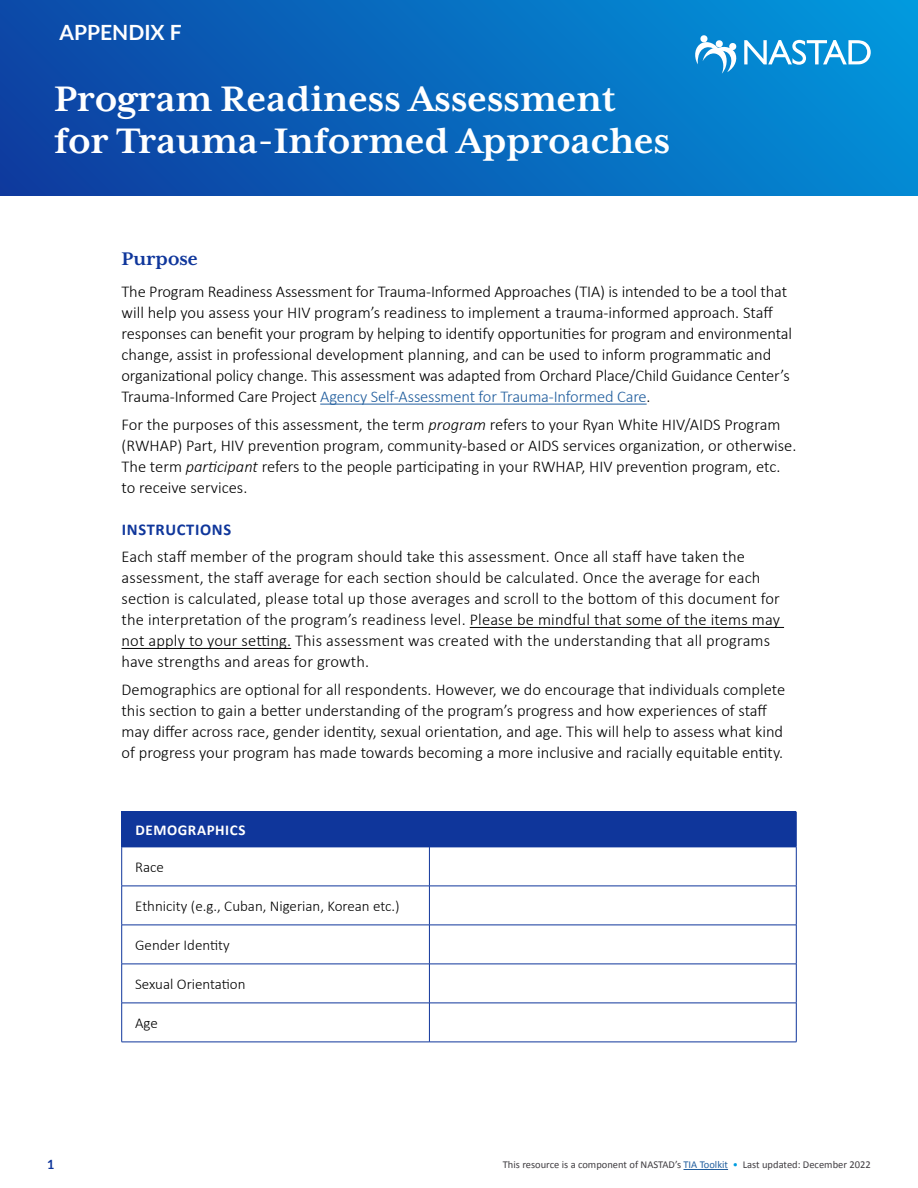
<style>
.page{position:relative;width:918px;height:1188px;background:#fff}
.page>*{position:absolute;margin:0;border:0;box-sizing:border-box;transform-origin:0 0}
.t1{font:700 40.8px/42.2px "Mrs Eaves XL Serif OT";color:#fff}
.t2{font:700 21px "Lato";color:#fff}
.t3{font:700 21px "Mrs Eaves XL Serif OT";color:#0f369b}
.t4{font:300 16.5px/21px "Calibri";color:#000}
.t5{font:700 16.5px "Calibri";letter-spacing:.04em;color:#0f369b}
.t6{font:300 15px "Calibri";color:#000}
.t7{font:700 15px "Calibri";letter-spacing:.04em;color:#fff}
.t8{font:700 12.75px "Lato";color:#0f369b}
.t9{font:10.5px "Calibri";color:#403d41}
.s1{color:#215e9e}
.s2{font-style:italic}
.s3{color:#019de0}
</style>
<div class="page">
<hr style="left:684px;top:1169px;width:44px;height:1px;background:#215e9e">
<div style="left:0;top:0;width:918px;height:196px;background:linear-gradient(to right,#0d41a3,#0392d8)"></div>
<hr style="left:320px;top:404px;width:327px;height:1px;background:#215e9e">
<hr style="left:470px;top:627px;width:314px;height:1px;background:#000">
<hr style="left:122px;top:648px;width:169px;height:1px;background:#000">
<div style="left:122px;top:812px;width:674px;height:35px;background:#0f369b"></div>
<hr style="left:121px;top:812px;width:1px;height:35px;background:#0f369b">
<hr style="left:796px;top:812px;width:1px;height:35px;background:#0f369b">
<hr style="left:122px;top:847px;width:307px;height:1px;background:#0f369b">
<hr style="left:121px;top:847px;width:1px;height:39px;background:#0f369b">
<hr style="left:429px;top:847px;width:367px;height:1px;background:#0f369b">
<hr style="left:429px;top:847px;width:1px;height:39px;background:#0f369b">
<hr style="left:796px;top:847px;width:1px;height:39px;background:#0f369b">
<hr style="left:122px;top:886px;width:307px;height:1px;background:#0f369b">
<hr style="left:121px;top:886px;width:1px;height:39px;background:#0f369b">
<hr style="left:429px;top:886px;width:367px;height:1px;background:#0f369b">
<hr style="left:429px;top:886px;width:1px;height:39px;background:#0f369b">
<hr style="left:796px;top:886px;width:1px;height:39px;background:#0f369b">
<hr style="left:122px;top:925px;width:307px;height:1px;background:#0f369b">
<hr style="left:121px;top:925px;width:1px;height:39px;background:#0f369b">
<hr style="left:429px;top:925px;width:367px;height:1px;background:#0f369b">
<hr style="left:429px;top:925px;width:1px;height:39px;background:#0f369b">
<hr style="left:796px;top:925px;width:1px;height:39px;background:#0f369b">
<hr style="left:122px;top:964px;width:307px;height:1px;background:#0f369b">
<hr style="left:121px;top:964px;width:1px;height:39px;background:#0f369b">
<hr style="left:429px;top:964px;width:367px;height:1px;background:#0f369b">
<hr style="left:429px;top:964px;width:1px;height:39px;background:#0f369b">
<hr style="left:796px;top:964px;width:1px;height:39px;background:#0f369b">
<hr style="left:122px;top:1003px;width:307px;height:1px;background:#0f369b">
<hr style="left:121px;top:1003px;width:1px;height:39px;background:#0f369b">
<hr style="left:429px;top:1003px;width:367px;height:1px;background:#0f369b">
<hr style="left:429px;top:1003px;width:1px;height:39px;background:#0f369b">
<hr style="left:796px;top:1003px;width:1px;height:39px;background:#0f369b">
<hr style="left:122px;top:1042px;width:307px;height:1px;background:#0f369b">
<hr style="left:429px;top:1042px;width:367px;height:1px;background:#0f369b">
<svg style="left:695px;top:35px;width:43px;height:39px"></svg>
<svg style="left:744px;top:24px;width:127px;height:41px"></svg>
<p class="t2" style="left:60px;top:17px;width:124px">APPENDIX F</p>
<p class="t1" style="left:54px;top:78px;width:618px">Program Readiness Assessment for Trauma-Informed Approaches</p>
<p class="t3" style="left:122px;top:247px;width:78px">Purpose</p>
<p class="t4" style="left:122px;top:281px;width:672px">The Program Readiness Assessment for Trauma-Informed Approaches (TIA) is intended to be a tool that will help you assess your HIV program’s readiness to implement a trauma-informed approach. Staff responses can benefit your program by helping to identify opportunities for program and environmental change, assist in professional development planning, and can be used to inform programmatic and organizational policy change. This assessment was adapted from Orchard Place/Child Guidance Center’s Trauma-Informed Care Project <span class="s1">Agency Self-Assessment for Trauma-Informed Care</span>.</p>
<p class="t4" style="left:122px;top:414px;width:676px">For the purposes of this assessment, the term <span class="s2">program</span> refers to your Ryan White HIV/AIDS Program (RWHAP) Part, HIV prevention program, community-based or AIDS services organization, or otherwise.<br>The term <span class="s2">participant</span> refers to the people participating in your RWHAP, HIV prevention program, etc. to receive services.</p>
<p class="t5" style="left:122px;top:517px;width:111px">INSTRUCTIONS</p>
<p class="t4" style="left:122px;top:546px;width:660px">Each staff member of the program should take this assessment. Once all staff have taken the assessment, the staff average for each section should be calculated. Once the average for each section is calculated, please total up those averages and scroll to the bottom of this document for the interpretation of the program’s readiness level. Please be mindful that some of the items may not apply to your setting. This assessment was created with the understanding that all programs have strengths and areas for growth.</p>
<p class="t4" style="left:122px;top:679px;width:665px">Demographics are optional for all respondents. However, we do encourage that individuals complete this section to gain a better understanding of the program’s progress and how experiences of staff may differ across race, gender identity, sexual orientation, and age. This will help to assess what kind of progress your program has made towards becoming a more inclusive and racially equitable entity.</p>
<p class="t7" style="left:135px;top:819px;width:112px">DEMOGRAPHICS</p>
<p class="t6" style="left:135px;top:858px;width:30px">Race</p>
<p class="t6" style="left:135px;top:897px;width:266px">Ethnicity (e.g., Cuban, Nigerian, Korean etc.)</p>
<p class="t6" style="left:135px;top:936px;width:96px">Gender Identity</p>
<p class="t6" style="left:135px;top:975px;width:112px">Sexual Orientation</p>
<p class="t6" style="left:135px;top:1014px;width:24px">Age</p>
<p class="t8" style="left:47px;top:1155px;width:9px">1</p>
<p class="t9" style="left:503px;top:1158px;width:369px">This resource is a component of NASTAD’s <span class="s1">TIA Toolkit</span> <span class="s3">•</span> Last updated: December 2022</p>
</div>
